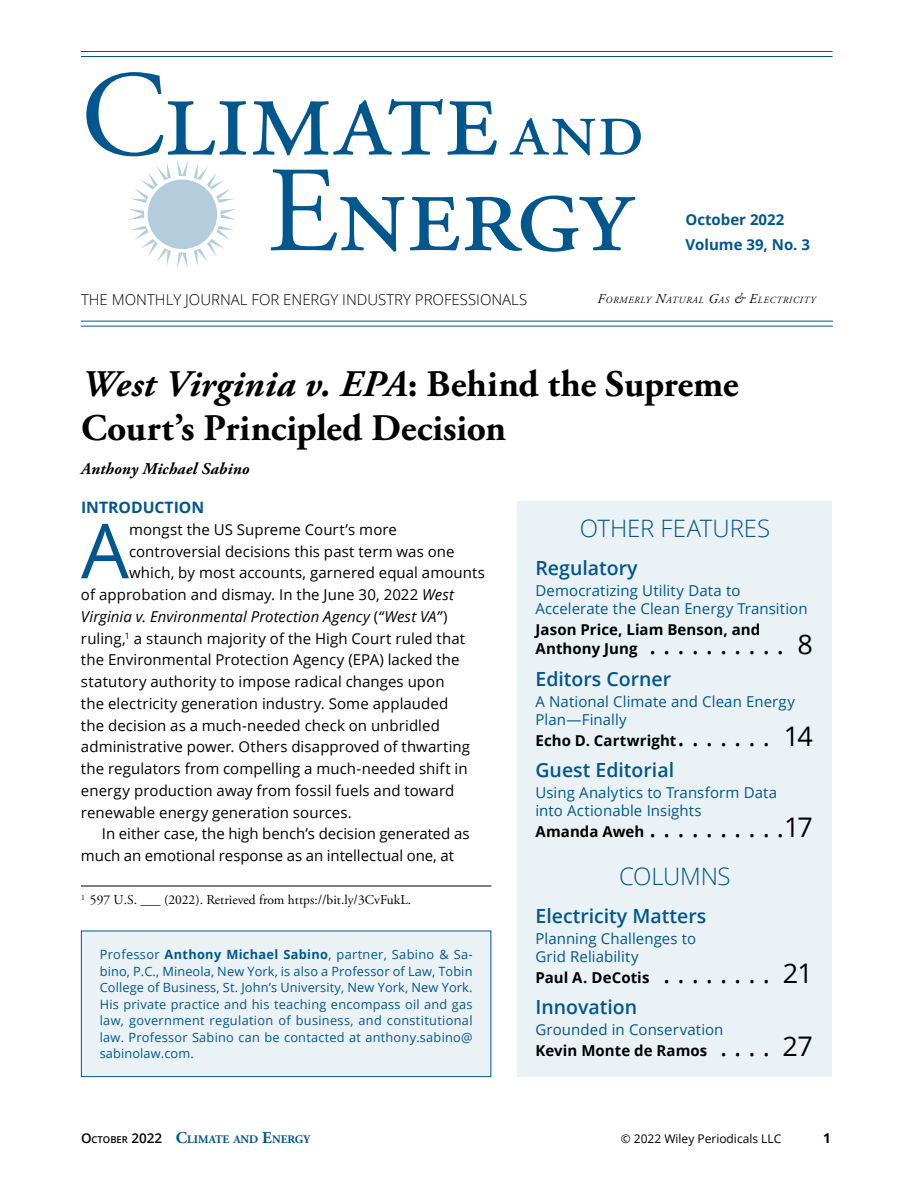
<style>
.page{position:relative;width:918px;height:1188px;background:#fff}
.page>*{position:absolute;margin:0;border:0;box-sizing:border-box;transform-origin:0 0}
.t1{font:121.8px/95.7px "Adobe Garamond Pro";letter-spacing:-.005em;color:#00578e;text-align:right}
.t2{font:75.9px "Open Sans";color:#00578e}
.t3{font:700 37.5px/43.5px "Adobe Garamond Pro";letter-spacing:-.005em;color:#000}
.t4{font:27px "Open Sans";color:#000}
.t5{font:300 24px "Open Sans";letter-spacing:-.005em;color:#00578e}
.t6{font:600 19.5px "Open Sans";color:#00578e}
.t7{font:italic 700 16.5px "Adobe Garamond Pro";letter-spacing:.01em;color:#000}
.t8{font:700 15.75px "Open Sans";color:#00578e}
.t9{font:15px "Open Sans";letter-spacing:.005em;color:#000}
.t10{font:15px/18px "Open Sans";letter-spacing:.005em;color:#00578e}
.t11{font:700 15px/19.5px "Open Sans";letter-spacing:.005em;color:#000}
.t12{font:italic 15px "Open Sans";letter-spacing:.005em;color:#000}
.t13{font:300 15px "Open Sans";color:#000}
.t14{font:700 15px/25.5px "Open Sans";color:#00578e}
.t15{font:13.5px "Adobe Garamond Pro";color:#000}
.t16{font:700 13.5px "Open Sans";color:#000}
.t17{font:12.75px/16.5px "Open Sans";letter-spacing:.02em;color:#00578e}
.t18{font:12px "Open Sans";color:#000}
.t19{font:700 11.55px "Adobe Garamond Pro";color:#00578e}
.t20{font:italic 9.45px "Adobe Garamond Pro";letter-spacing:.07em;color:#000}
.s1{font-size:81.75px}
.s2{font-size:13.5px}
.s3{font-style:italic}
.s4{font-weight:400;font-size:27px}
.s5{font-weight:700;font-size:15px}
.s6{font-weight:700;color:#000}
.s7{font-size:27px;color:#000}
.s8{font-style:normal}
.s9{font-weight:700}
.s10{font-family:"Open Sans";font-weight:600;font-size:13.5px;color:#000}
.s11{font-family:"Open Sans";font-weight:600;font-size:9.45px;color:#000}
.s12{font-size:16.5px}
</style>
<div class="page">
<hr style="left:81px;top:51px;width:751px;height:1px;background:#00578e">
<hr style="left:81px;top:56px;width:751px;height:1px;background:#00578e">
<div style="left:518px;top:501px;width:314px;height:576px;background:#ebf2f6"></div>
<div style="left:148px;top:180px;width:69px;height:69px;background:#b3cddd;border-radius:50%"></div>
<svg style="left:177px;top:161px;width:11px;height:15px"></svg>
<svg style="left:131px;top:163px;width:40px;height:40px"></svg>
<svg style="left:129px;top:209px;width:15px;height:11px"></svg>
<svg style="left:131px;top:226px;width:40px;height:40px"></svg>
<svg style="left:177px;top:252px;width:11px;height:16px"></svg>
<svg style="left:194px;top:226px;width:40px;height:40px"></svg>
<svg style="left:221px;top:209px;width:15px;height:11px"></svg>
<svg style="left:194px;top:163px;width:40px;height:40px"></svg>
<hr style="left:81px;top:321px;width:752px;height:1px;background:#00578e">
<hr style="left:81px;top:326px;width:752px;height:1px;background:#00578e">
<div style="left:81px;top:931px;width:410px;height:146px;background:#ebf2f6"></div>
<div style="left:81px;top:931px;width:410px;height:146px;border:1px solid #00578e"></div>
<hr style="left:81px;top:886px;width:410px;height:1px;background:#000">
<h1 class="t1" style="left:81px;top:72px;width:564px">Climate <span class="s1">and<br></span>Energy</h1>
<p class="t14" style="left:686px;top:206px;width:126px">October 2022<br>Volume 39, No. 3</p>
<p class="t13" style="left:81px;top:289px;width:448px">THE MONTHLY JOURNAL FOR ENERGY INDUSTRY PROFESSIONALS</p>
<p class="t20" style="left:598px;top:294px;width:220px"><span class="s2">F</span>ORMERLY <span class="s2">N</span>ATURAL <span class="s2">G</span>AS <span class="s2">&amp; E</span>LECTRICITY</p>
<h3 class="t3" style="left:81px;top:363px;width:659px"><span class="s3">West Virginia v. EPA</span>: Behind the Supreme<br>Court’s Principled Decision</h3>
<p class="t7" style="left:81px;top:459px;width:170px">Anthony Michael Sabino</p>
<p class="t8" style="left:81px;top:496px;width:125px">INTRODUCTION</p>
<h2 class="t2" style="left:81px;top:499px;width:50px">A</h2>
<p class="t9" style="left:129px;top:519px;width:269px">mongst the US Supreme Court’s more</p>
<h3 class="t5" style="left:580px;top:512px;width:192px">OTHER FEATURES</h3>
<h3 class="t6" style="left:536px;top:554px;width:104px">Regulatory</h3>
<p class="t10" style="left:536px;top:581px;width:274px">Democratizing Utility Data to<br>Accelerate the Clean Energy Transition</p>
<p class="t11" style="left:536px;top:619px;width:279px">Jason Price, Liam Benson, and<br>Anthony Jung <span class="s4">. . . . . . . . . . 8</span></p>
<h3 class="t6" style="left:536px;top:665px;width:137px">Editors Corner</h3>
<p class="t10" style="left:536px;top:692px;width:261px">A National Climate and Clean Energy<br>Plan—Finally</p>
<p class="t11" style="left:536px;top:730px;width:279px">Echo D. Cartwright <span class="s4">. . . . . . . 14</span></p>
<h3 class="t6" style="left:536px;top:757px;width:140px">Guest Editorial</h3>
<p class="t10" style="left:536px;top:784px;width:243px">Using Analytics to Transform Data into Actionable Insights</p>
<h3 class="t4" style="left:536px;top:809px;width:279px"><span class="s5">Amanda Aweh</span> . . . . . . . . . 17</h3>
<h3 class="t5" style="left:619px;top:860px;width:113px">COLUMNS</h3>
<h3 class="t6" style="left:536px;top:902px;width:172px">Electricity Matters</h3>
<p class="t10" style="left:536px;top:929px;width:162px">Planning Challenges to<br>Grid Reliability</p>
<p class="t11" style="left:536px;top:967px;width:279px">Paul A. DeCotis <span class="s4">. . . . . . . . 21</span></p>
<h3 class="t6" style="left:536px;top:994px;width:103px">Innovation</h3>
<p class="t10" style="left:536px;top:1019px;width:279px;line-height:21px">Grounded in Conservation<br><span class="s6">Kevin Monte de Ramos</span> <span class="s7">. . . . 27</span></p>
<p class="t9" style="left:129px;top:541px;width:327px">controversial decisions this past term was one</p>
<p class="t9" style="left:129px;top:563px;width:357px">which, by most accounts, garnered equal amounts</p>
<p class="t9" style="left:81px;top:584px;width:375px">of approbation and dismay. In the June 30, 2022 <span class="s3">West</span></p>
<p class="t12" style="left:81px;top:606px;width:368px">Virginia v. Environmental Protection Agency <span class="s8">(</span>“West VA”<span class="s8">)</span></p>
<p class="t9" style="left:81px;top:628px;width:386px">ruling,<sup>1</sup> a staunch majority of the High Court ruled that</p>
<p class="t9" style="left:81px;top:650px;width:380px">the Environmental Protection Agency (EPA) lacked the</p>
<p class="t9" style="left:81px;top:671px;width:365px">statutory authority to impose radical changes upon</p>
<p class="t9" style="left:81px;top:693px;width:369px">the electricity generation industry. Some applauded</p>
<p class="t9" style="left:81px;top:715px;width:360px">the decision as a much-needed check on unbridled</p>
<p class="t9" style="left:81px;top:737px;width:391px">administrative power. Others disapproved of thwarting</p>
<p class="t9" style="left:81px;top:758px;width:388px">the regulators from compelling a much-needed shift in</p>
<p class="t9" style="left:81px;top:780px;width:375px">energy production away from fossil fuels and toward</p>
<p class="t9" style="left:81px;top:802px;width:270px">renewable energy generation sources.</p>
<p class="t9" style="left:102px;top:824px;width:369px">In either case, the high bench’s decision generated as</p>
<p class="t9" style="left:81px;top:845px;width:375px">much an emotional response as an intellectual one, at</p>
<p class="t15" style="left:81px;top:892px;width:332px"><sup>1</sup> 597 U.S. ___ (2022). Retrieved from https://bit.ly/3CvFukL.</p>
<p class="t17" style="left:100px;top:946px;width:374px">Professor <span class="s9">Anthony Michael Sabino</span>, partner, Sabino &amp; Sa&shy;bino, P.C., Mineola, New York, is also a Professor of Law, Tobin College of Business, St. John’s University, New York, New York.<br>His private practice and his teaching encompass oil and gas law, government regulation of business, and constitutional law. Professor Sabino can be contacted at anthony.sabino@ sabinolaw.com.</p>
<p class="t19" style="left:81px;top:1133px;width:231px"><span class="s10">O</span><span class="s11">CTOBER</span> <span class="s10">2022</span> <span class="s12">C</span>LIMATE AND <span class="s12">E</span>NERGY</p>
<p class="t18" style="left:621px;top:1131px;width:162px">© 2022 Wiley Periodicals LLC</p>
<p class="t16" style="left:823px;top:1129px;width:9px">1</p>
</div>
